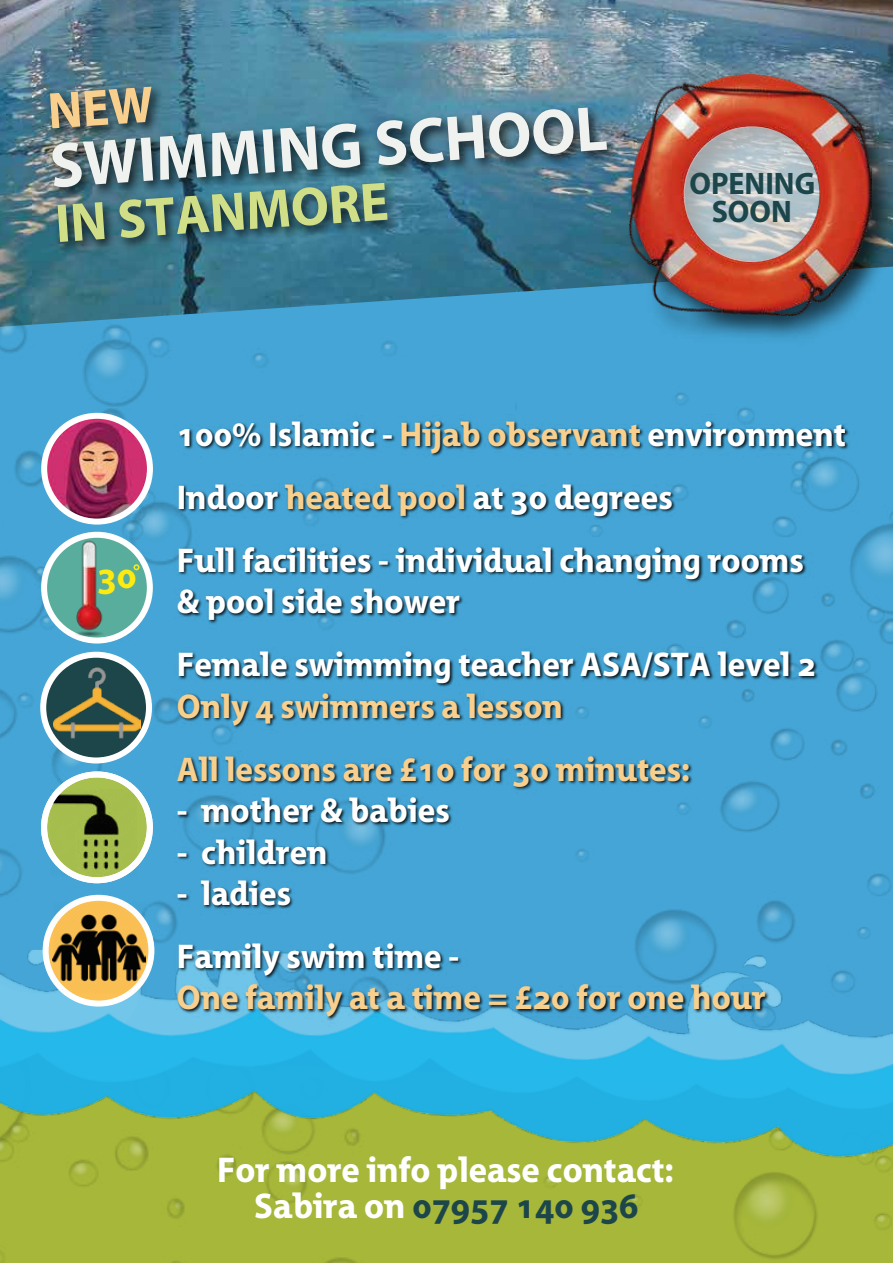
<style>
.page{position:relative;width:893px;height:1263px;background:#fff}
.page>*{position:absolute;margin:0;border:0;box-sizing:border-box;transform-origin:0 0}
.t1{font:700 64.05px "Grandesign Neue Roman";color:#f0f2ef}
.t2{font:700 54.9px "Grandesign Neue Roman";color:#d0de88}
.t3{font:700 37.05px "Grandesign Neue Roman";color:#fcea10}
.t4{font:700 36px/36.3px "Grandesign Neue Roman";color:#fff;text-align:center}
.t5{font:700 34.5px/63px "Grandesign Neue Roman";color:#fff}
.t6{font:700 34.5px/63px "Grandesign Neue Roman";color:#f8cf8d}
.t7{font:700 31.2px/28px "Grandesign Neue Roman";color:#1c464a;text-align:center}
.s1{color:#f8cf8d}
.s2{color:#1c464a}
</style>
<div class="page">
<div style="left:461px;top:1169px;width:54px;height:94px;background:#a6b739"></div>
<img style="left:0;top:0;width:893px;height:327px">
<img style="left:39px;top:87px;width:577px;height:134px">
<img style="left:37px;top:69px;width:136px;height:90px">
<img style="left:45px;top:165px;width:363px;height:90px">
<img style="left:515px;top:336px;width:378px;height:927px">
<img style="left:0;top:255px;width:461px;height:1008px">
<img style="left:616px;top:63px;width:277px;height:287px">
<img style="left:629px;top:75px;width:242px;height:241px">
<svg style="left:684px;top:126px;width:135px;height:136px;background:#bbc3c6"></svg>
<img style="left:45px;top:414px;width:106px;height:106px;border-radius:53px">
<div style="left:41px;top:413px;width:112px;height:112px;border:6px solid #fff;border-radius:50%"></div>
<div style="left:44px;top:535px;width:106px;height:105px;background:#59ad9c;border-radius:50%"></div>
<div style="left:41px;top:532px;width:112px;height:111px;border:6px solid #fff;border-radius:50%"></div>
<img style="left:74px;top:533px;width:100px;height:103px">
<div style="left:133px;top:564px;width:7px;height:6px;border:2px solid #fcea10;border-radius:50%"></div>
<svg style="left:43px;top:655px;width:106px;height:105px"></svg>
<div style="left:40px;top:652px;width:112px;height:111px;border:6px solid #fff;border-radius:50%"></div>
<img style="left:53px;top:658px;width:88px;height:88px">
<svg style="left:44px;top:774px;width:106px;height:106px"></svg>
<img style="left:50px;top:790px;width:87px;height:86px">
<div style="left:41px;top:771px;width:112px;height:112px;border:6px solid #fff;border-radius:50%"></div>
<img style="left:0;top:950px;width:893px;height:219px">
<svg style="left:46px;top:898px;width:105px;height:105px"></svg>
<div style="left:43px;top:895px;width:111px;height:111px;border:6px solid #fff;border-radius:50%"></div>
<img style="left:53px;top:901px;width:92px;height:93px">
<img style="left:174px;top:414px;width:684px;height:651px">
<svg style="left:50px;top:87px;width:104px;height:41px;background:#3f5760"></svg>
<h1 class="t1" style="left:48px;top:130px;width:560px;rotate:-4deg">SWIMMING SCHOOL</h1>
<h2 class="t2" style="left:53px;top:193px;width:335px;rotate:-4deg">IN STANMORE</h2>
<p class="t7" style="left:689px;top:169px;width:127px">OPENING<br>SOON</p>
<p class="t3" style="left:97px;top:554px;width:41px">30</p>
<p class="t5" style="left:177px;top:403px;width:671px">100% Islamic - <span class="s1">Hijab observant</span> environment<br>Indoor <span class="s1">heated pool</span> at 30 degrees<br>Full facilities - individual changing rooms</p>
<p class="t5" style="left:177px;top:570px;width:640px">&amp; pool side shower<br>Female swimming teacher ASA/STA level 2</p>
<p class="t6" style="left:177px;top:675px;width:515px">Only 4 swimmers a lesson<br>All lessons are £10 for 30 minutes:</p>
<p class="t5" style="left:177px;top:779px;width:275px">- mother &amp; babies</p>
<p class="t5" style="left:177px;top:821px;width:152px">- children</p>
<p class="t5" style="left:177px;top:862px;width:284px">- ladies<br>Family swim time -</p>
<p class="t6" style="left:177px;top:966px;width:590px">One family at a time = £20 for one hour</p>
<p class="t4" style="left:217px;top:1152px;width:458px">For more info please contact:<br>Sabira on <span class="s2">07957 140 936</span></p>
</div>
